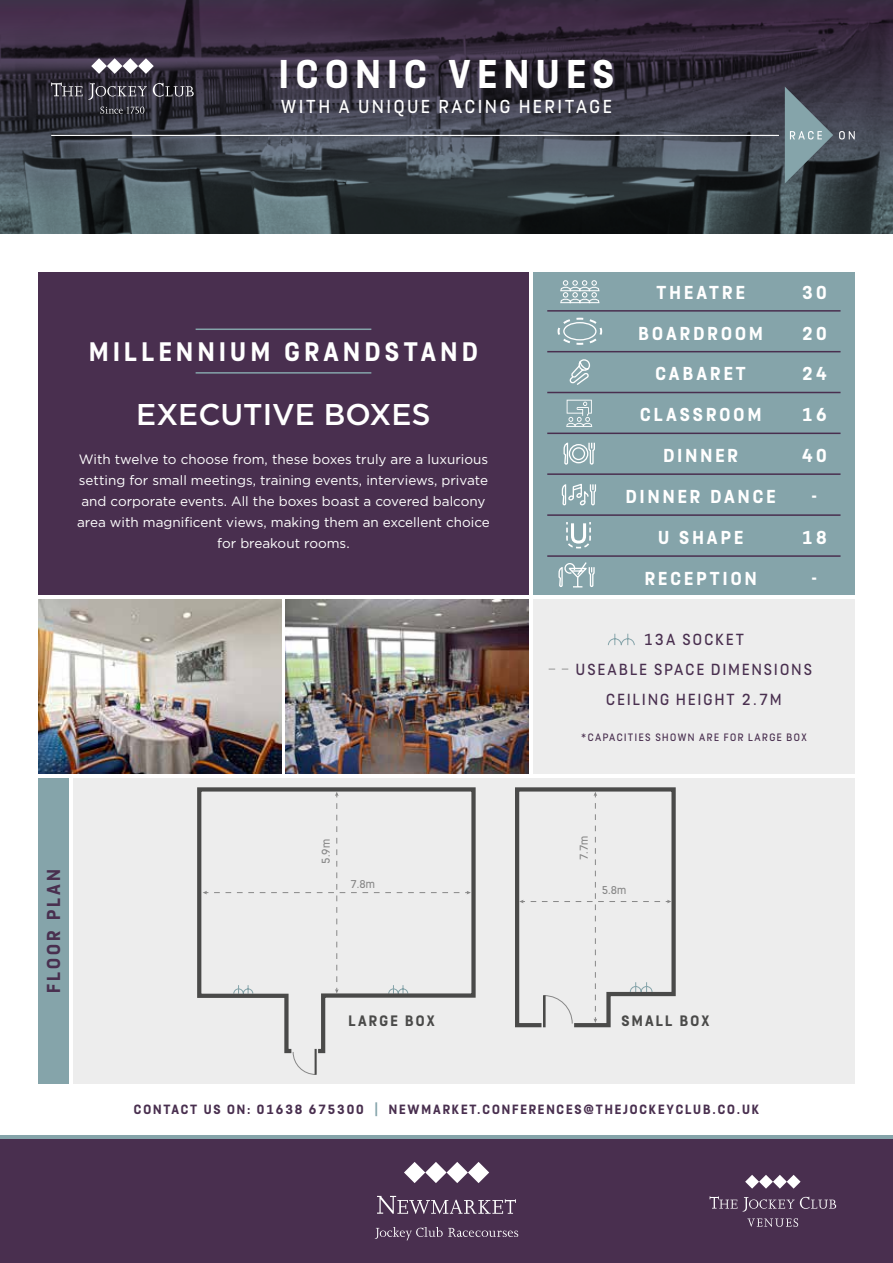
<style>
.page{position:relative;width:893px;height:1263px;background:#fff}
.page>*{position:absolute;margin:0;border:0;box-sizing:border-box;transform-origin:0 0}
.t1{font:700 45px "FS Dillon";letter-spacing:.15em;color:#fff}
.t2{font:700 30px "FS Dillon";letter-spacing:.15em;color:#fff}
.t3{font:500 30px "Gotham";color:#fff}
.t4{font:700 21px/41px "FS Dillon";letter-spacing:.15em;color:#fff;text-align:center}
.t5{font:21px "FS Dillon";letter-spacing:.14em;color:#fff}
.t6{font:700 21px "FS Dillon";letter-spacing:.15em;color:#492f4f}
.t7{font:18px/30px "FS Dillon";letter-spacing:.125em;color:#492f4f;text-align:center}
.t8{font:700 16.95px "FS Dillon";letter-spacing:.13em;color:#4a4a49}
.t9{font:700 15px "FS Dillon";letter-spacing:.125em;color:#492f4f}
.t10{font:13.5px/21px "Gotham";color:#fff;text-align:center}
.t11{font:12.75px "FS Dillon";color:#878787}
.t12{font:12px "FS Dillon";letter-spacing:.125em;color:#492f4f}
.s1{color:#85a4aa}
</style>
<div class="page">
<div style="left:38px;top:778px;width:31px;height:305px;background:#85a4aa"></div>
<div style="left:0;top:1139px;width:893px;height:124px;background:#492f4f"></div>
<div style="left:38px;top:272px;width:491px;height:323px;background:#492f4f"></div>
<div style="left:533px;top:272px;width:322px;height:323px;background:#85a4aa"></div>
<div style="left:73px;top:778px;width:782px;height:305px;background:#ededed"></div>
<div style="left:533px;top:599px;width:322px;height:175px;background:#ededed"></div>
<hr style="left:0;top:1136px;width:893px;height:3px;background:#85a4aa">
<img style="left:286px;top:599px;width:243px;height:175px">
<img style="left:38px;top:599px;width:243px;height:175px">
<hr style="left:196px;top:328px;width:175px;height:2px;background:#85a4aa">
<hr style="left:196px;top:372px;width:175px;height:2px;background:#85a4aa">
<hr style="left:547px;top:310px;width:293px;height:2px;background:#492f4f">
<hr style="left:547px;top:351px;width:293px;height:1px;background:#492f4f">
<hr style="left:547px;top:392px;width:293px;height:1px;background:#492f4f">
<hr style="left:547px;top:433px;width:293px;height:1px;background:#492f4f">
<hr style="left:547px;top:473px;width:293px;height:2px;background:#492f4f">
<hr style="left:547px;top:514px;width:293px;height:2px;background:#492f4f">
<hr style="left:547px;top:555px;width:293px;height:2px;background:#492f4f">
<svg style="left:0;top:0;width:893px;height:234px;background:#393844"></svg>
<svg style="left:785px;top:87px;width:48px;height:96px;background:#607078"></svg>
<svg style="left:839px;top:131px;width:16px;height:9px"></svg>
<hr style="left:51px;top:135px;width:728px;height:1px;background:#fff">
<svg style="left:747px;top:1218px;width:51px;height:9px"></svg>
<svg style="left:710px;top:1196px;width:126px;height:15px"></svg>
<svg style="left:745px;top:1175px;width:56px;height:13px"></svg>
<svg style="left:557px;top:317px;width:46px;height:28px"></svg>
<svg style="left:558px;top:562px;width:37px;height:26px"></svg>
<svg style="left:569px;top:359px;width:21px;height:26px"></svg>
<svg style="left:561px;top:442px;width:36px;height:107px"></svg>
<svg style="left:566px;top:400px;width:26px;height:27px"></svg>
<svg style="left:560px;top:280px;width:40px;height:23px"></svg>
<svg style="left:608px;top:633px;width:27px;height:13px"></svg>
<svg style="left:100px;top:107px;width:44px;height:7px"></svg>
<svg style="left:51px;top:83px;width:96px;height:17px;background:#4e4c56"></svg>
<svg style="left:153px;top:83px;width:41px;height:14px"></svg>
<svg style="left:91px;top:58px;width:63px;height:16px"></svg>
<svg style="left:549px;top:668px;width:19px;height:2px"></svg>
<svg style="left:404px;top:1162px;width:85px;height:21px"></svg>
<svg style="left:377px;top:1196px;width:139px;height:18px"></svg>
<svg style="left:375px;top:1227px;width:143px;height:13px"></svg>
<svg style="left:293px;top:1055px;width:22px;height:20px"></svg>
<hr style="left:315px;top:1049px;width:2px;height:26px;background:#4a4a49">
<svg style="left:197px;top:787px;width:479px;height:268px"></svg>
<h1 class="t1" style="left:279px;top:41px;width:337px">ICONIC VENUES</h1>
<h3 class="t5" style="left:281px;top:92px;width:332px">WITH A UNIQUE RACING HERITAGE</h3>
<h2 class="t2" style="left:89px;top:329px;width:390px">MILLENNIUM GRANDSTAND</h2>
<h2 class="t3" style="left:136px;top:395px;width:296px">EXECUTIVE BOXES</h2>
<p class="t10" style="left:77px;top:448px;width:414px">With twelve to choose from, these boxes truly are a luxurious setting for small meetings, training events, interviews, private and corporate events. All the boxes boast a covered balcony area with magnificent views, making them an excellent choice for breakout rooms.</p>
<h3 class="t4" style="left:657px;top:270px;width:90px">THEATRE</h3>
<h3 class="t4" style="left:802px;top:270px;width:26px">30</h3>
<h3 class="t4" style="left:626px;top:311px;width:151px">BOARDROOM<br>CABARET<br>CLASSROOM<br>DINNER<br>DINNER DANCE<br>U SHAPE<br>RECEPTION</h3>
<h3 class="t4" style="left:802px;top:311px;width:26px">20</h3>
<h3 class="t4" style="left:802px;top:352px;width:26px">24</h3>
<h3 class="t4" style="left:802px;top:392px;width:26px">16</h3>
<h3 class="t4" style="left:802px;top:433px;width:26px">40</h3>
<h3 class="t4" style="left:812px;top:474px;width:7px">-</h3>
<h3 class="t4" style="left:802px;top:515px;width:26px">18</h3>
<h3 class="t4" style="left:812px;top:556px;width:7px">-</h3>
<h3 class="t7" style="left:576px;top:623px;width:237px">13A SOCKET<br>USEABLE SPACE DIMENSIONS<br>CEILING HEIGHT 2.7M</h3>
<p class="t12" style="left:581px;top:729px;width:227px">*CAPACITIES SHOWN ARE FOR LARGE BOX</p>
<h3 class="t6" style="left:38px;top:993px;width:126px;rotate:-90deg">FLOOR PLAN</h3>
<p class="t11" style="left:317px;top:864px;width:26px;rotate:-90deg">5.9m</p>
<p class="t11" style="left:575px;top:860px;width:26px;rotate:-90deg">7.7m</p>
<p class="t11" style="left:350px;top:875px;width:26px">7.8m</p>
<p class="t11" style="left:602px;top:881px;width:26px">5.8m</p>
<p class="t8" style="left:348px;top:1008px;width:88px">LARGE BOX</p>
<p class="t8" style="left:622px;top:1008px;width:89px">SMALL BOX</p>
<p class="t9" style="left:134px;top:1099px;width:627px">CONTACT US ON: 01638 675300 <span class="s1">|</span> NEWMARKET.CONFERENCES@THEJOCKEYCLUB.CO.UK</p>
</div>
